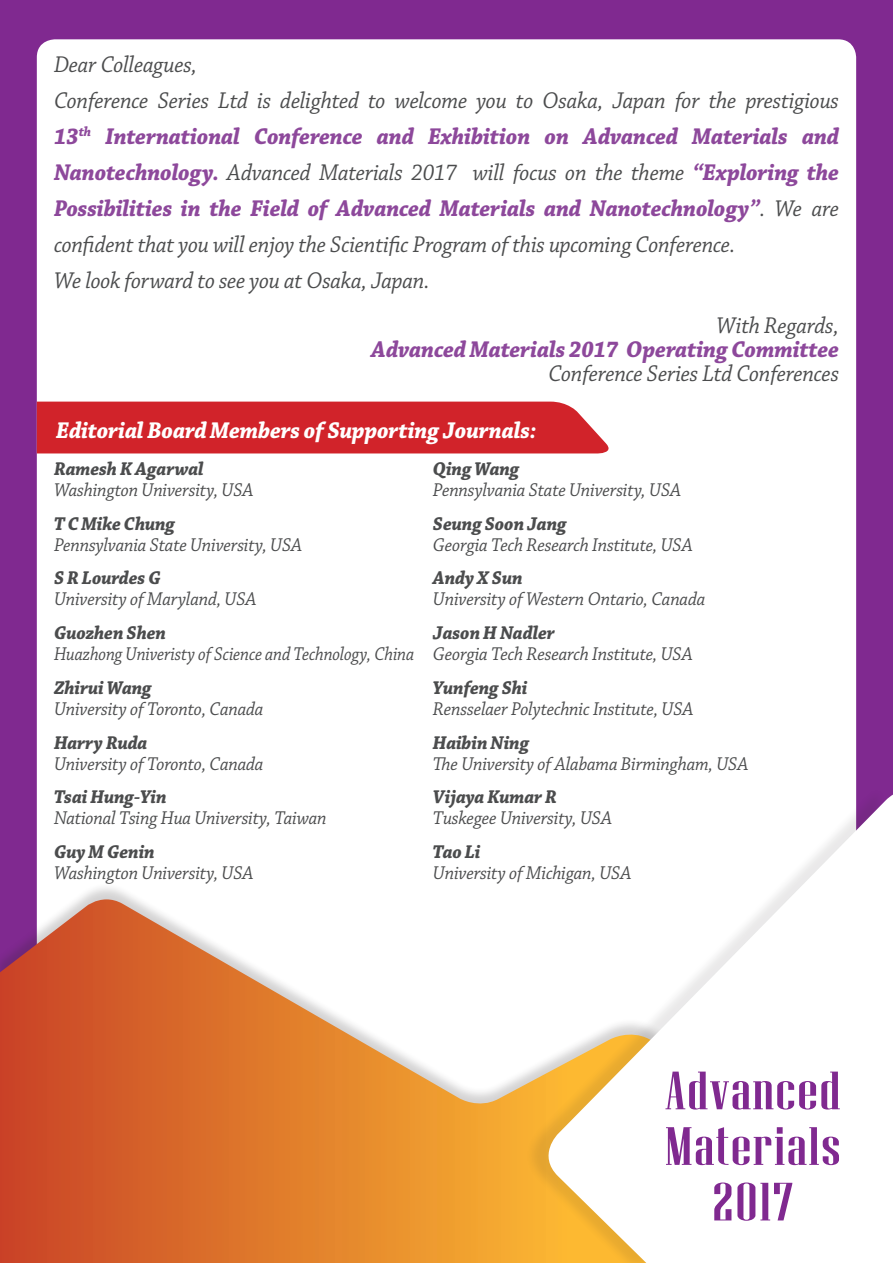
<style>
.page{position:relative;width:893px;height:1263px;background:#802990}
.page>*{position:absolute;margin:0;border:0;box-sizing:border-box;transform-origin:0 0}
.t1{font:53.85px/55.7px "Niagara Solid";letter-spacing:.02em;color:#802990;text-align:center;scale:1.39 1}
.t2{font:italic 24px/36px "Chaparral Pro";letter-spacing:-.01em;color:#4b4c4d;text-align:justify;scale:.95 1}
.t3{font:italic 700 24px "Chaparral Pro";letter-spacing:-.01em;color:#fff;scale:.95 1}
.t4{font:italic 700 24px "Chaparral Pro";letter-spacing:-.01em;color:#8d489b;scale:.95 1}
.t5{font:italic 19.5px "Chaparral Pro";letter-spacing:-.01em;color:#4b4c4d;scale:.95 1}
.t6{font:italic 700 19.5px "Chaparral Pro";letter-spacing:-.01em;color:#4b4c4d;scale:.95 1}
.t7{font:italic 19.5px "Chaparral Pro";letter-spacing:-.01em;color:#4b4c4d;scale:.9 1}
.s1{font-weight:700;color:#8d489b}
</style>
<div class="page">
<div style="left:37px;top:39px;width:819px;height:1069px;background:#fff;border-radius:18px"></div>
<div style="left:0;top:883px;width:893px;height:380px;background:#231f20;opacity:.2"></div>
<svg style="left:0;top:899px;width:526px;height:364px"></svg>
<div style="left:526px;top:787px;width:360px;height:476px;background:#231f20;opacity:.1"></div>
<svg style="left:537px;top:795px;width:356px;height:468px"></svg>
<div style="left:37px;top:402px;width:572px;height:51px;background:#d1232a"></div>
<p class="t2" style="left:54px;top:47px;width:152px">Dear Colleagues,</p>
<p class="t2" style="left:54px;top:83px;width:828px">Conference Series Ltd is delighted to welcome you to Osaka, Japan for the prestigious <span class="s1">13</span><sup>th</sup> <span class="s1">International Conference and Exhibition on Advanced Materials and Nanotechnology.</span> Advanced Materials 2017 will focus on the theme <span class="s1">“Exploring the Possibilities in the Field of Advanced Materials and Nanotechnology”</span>. We are confident that you will enjoy the Scientific Program of this upcoming Conference.</p>
<p class="t2" style="left:54px;top:263px;width:397px">We look forward to see you at Osaka, Japan.</p>
<p class="t2" style="left:717px;top:308px;width:130px">With Regards,</p>
<p class="t4" style="left:371px;top:335px;width:494px">Advanced Materials 2017 Operating Committee</p>
<p class="t2" style="left:548px;top:356px;width:307px">Conference Series Ltd Conferences</p>
<p class="t3" style="left:56px;top:416px;width:507px">Editorial Board Members of Supporting Journals:</p>
<p class="t6" style="left:54px;top:457px;width:159px">Ramesh K Agarwal</p>
<p class="t5" style="left:54px;top:479px;width:211px">Washington University, USA</p>
<p class="t6" style="left:54px;top:512px;width:129px">T C Mike Chung</p>
<p class="t5" style="left:54px;top:534px;width:263px">Pennsylvania State University, USA</p>
<p class="t6" style="left:54px;top:567px;width:114px">S R Lourdes G</p>
<p class="t5" style="left:54px;top:588px;width:215px">University of Maryland, USA</p>
<p class="t6" style="left:54px;top:621px;width:119px">Guozhen Shen</p>
<p class="t7" style="left:54px;top:643px;width:402px">Huazhong Univeristy of Science and Technology, China</p>
<p class="t6" style="left:54px;top:676px;width:105px">Zhirui Wang</p>
<p class="t5" style="left:54px;top:698px;width:222px">University of Toronto, Canada</p>
<p class="t6" style="left:54px;top:731px;width:100px">Harry Ruda</p>
<p class="t5" style="left:54px;top:753px;width:222px">University of Toronto, Canada</p>
<p class="t6" style="left:54px;top:786px;width:120px">Tsai Hung-Yin</p>
<p class="t5" style="left:54px;top:807px;width:288px">National Tsing Hua University, Taiwan</p>
<p class="t6" style="left:54px;top:840px;width:108px">Guy M Genin</p>
<p class="t5" style="left:54px;top:862px;width:211px">Washington University, USA</p>
<p class="t6" style="left:433px;top:457px;width:93px">Qing Wang</p>
<p class="t5" style="left:433px;top:479px;width:263px">Pennsylvania State University, USA</p>
<p class="t6" style="left:433px;top:512px;width:142px">Seung Soon Jang</p>
<p class="t5" style="left:433px;top:534px;width:275px">Georgia Tech Research Institute, USA</p>
<p class="t6" style="left:433px;top:567px;width:96px">Andy X Sun</p>
<p class="t5" style="left:433px;top:588px;width:288px">University of Western Ontario, Canada</p>
<p class="t6" style="left:433px;top:621px;width:130px">Jason H Nadler</p>
<p class="t5" style="left:433px;top:643px;width:275px">Georgia Tech Research Institute, USA</p>
<p class="t6" style="left:433px;top:676px;width:101px">Yunfeng Shi</p>
<p class="t5" style="left:433px;top:698px;width:276px">Rensselaer Polytechnic Institute, USA</p>
<p class="t6" style="left:433px;top:731px;width:103px">Haibin Ning</p>
<p class="t5" style="left:433px;top:753px;width:333px">The University of Alabama Birmingham, USA</p>
<p class="t6" style="left:433px;top:786px;width:132px">Vijaya Kumar R</p>
<p class="t5" style="left:433px;top:807px;width:190px">Tuskegee University, USA</p>
<p class="t6" style="left:433px;top:840px;width:52px">Tao Li</p>
<p class="t5" style="left:433px;top:862px;width:210px">University of Michigan, USA</p>
<p class="t1" style="left:665px;top:1063px;width:128px">Advanced<br>Materials<br>2017</p>
</div>
